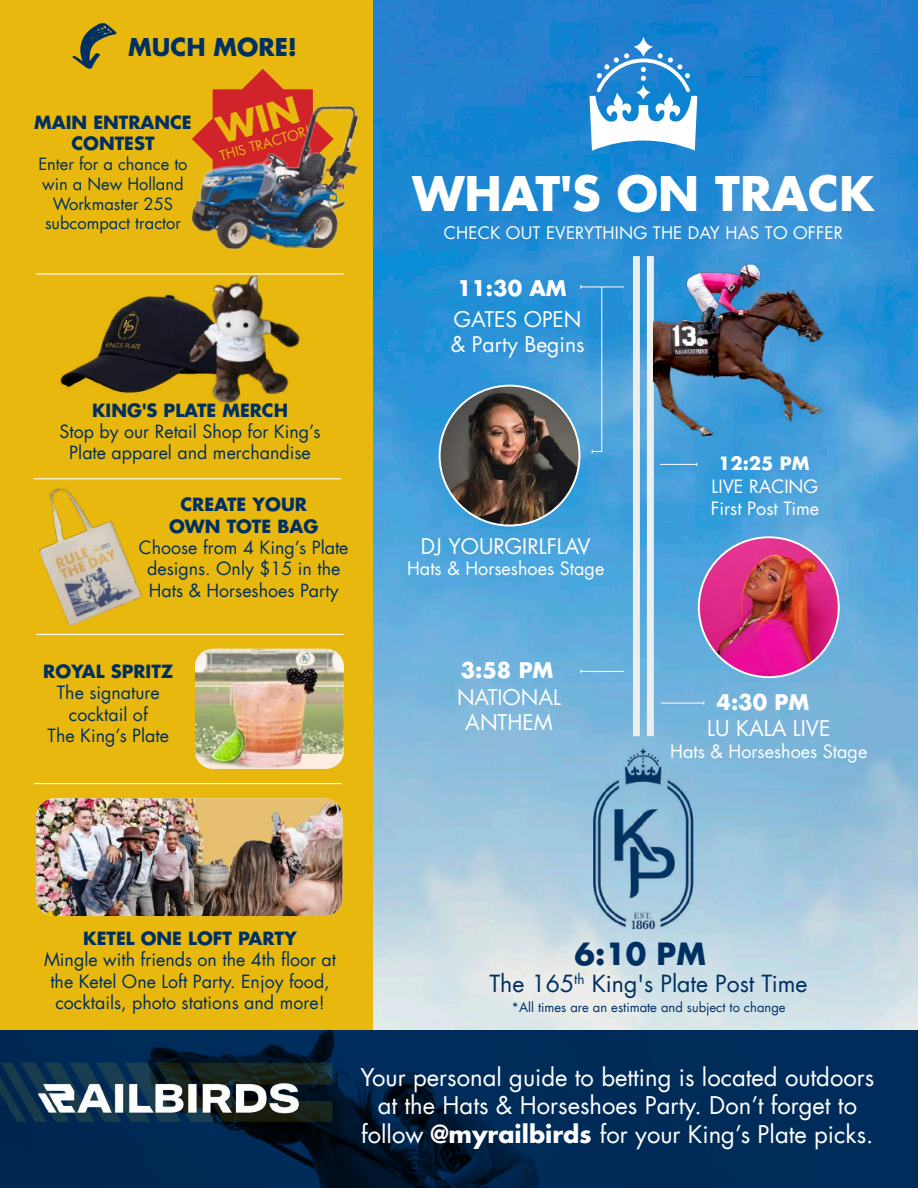
<style>
.page{position:relative;width:918px;height:1188px;background:#fff}
.page>*{position:absolute;margin:0;border:0;box-sizing:border-box;transform-origin:0 0}
.t1{font:700 46.65px "Futura LT";color:#fff}
.t2{font:700 29.85px "Futura LT";color:#003062}
.t3{font:700 24px "Futura LT";color:#003062}
.t4{font:23.85px/28.7px "Futura LT";color:#fff;text-align:center}
.t5{font:23.1px "Futura LT";color:#003062}
.t6{font:21.15px/25.3px "Futura LT";color:#fff}
.t7{font:700 21.15px "Futura LT";color:#fff}
.t8{font:18px/21.6px "Futura LT";color:#fff}
.t9{font:700 18px "Futura LT";color:#fff}
.t10{font:17.85px/21.5px "Futura LT";color:#003062;text-align:center}
.t11{font:700 17.85px/21.5px "Futura LT";color:#003062;text-align:center}
.t12{font:16.95px "Futura LT";letter-spacing:.01em;color:#fff}
.t13{font:16.5px/19.8px "Futura LT";color:#003062;text-align:center}
.t14{font:13.5px "Futura LT";color:#e8b80e}
.t15{font:12.9px "Futura LT";color:#003062}
.s1{font-weight:700}
</style>
<div class="page">
<img style="left:373px;top:0;width:545px;height:1031px">
<div style="left:0;top:0;width:373px;height:1031px;background:#e8b80e"></div>
<img style="left:0;top:1031px;width:918px;height:157px">
<img style="left:0;top:1041px;width:356px;height:102px">
<img style="left:191px;top:79px;width:184px;height:196px">
<img style="left:699px;top:537px;width:140px;height:140px;border-radius:70px">
<img style="left:195px;top:649px;width:149px;height:120px">
<img style="left:60px;top:295px;width:106px;height:98px">
<img style="left:166px;top:271px;width:148px;height:132px">
<img style="left:36px;top:798px;width:306px;height:118px">
<img style="left:33px;top:478px;width:129px;height:156px">
<img style="left:39px;top:522px;width:102px;height:104px">
<img style="left:0;top:1062px;width:336px;height:72px">
<img style="left:440px;top:386px;width:140px;height:140px;border-radius:70px">
<div style="left:647px;top:256px;width:7px;height:480px;background:#edefec"></div>
<div style="left:633px;top:256px;width:7px;height:480px;background:#edefec"></div>
<img style="left:654px;top:252px;width:197px;height:190px">
<img style="left:589px;top:749px;width:108px;height:197px">
<svg style="left:589px;top:37px;width:108px;height:114px"></svg>
<hr style="left:581px;top:287px;width:43px;height:1px;background:#fff">
<hr style="left:660px;top:464px;width:37px;height:1px;background:#fff">
<hr style="left:661px;top:703px;width:43px;height:1px;background:#fff">
<hr style="left:581px;top:671px;width:43px;height:1px;background:#fff">
<svg style="left:72px;top:23px;width:45px;height:46px"></svg>
<svg style="left:591px;top:286px;width:12px;height:167px;background:#50a4dc"></svg>
<hr style="left:36px;top:273px;width:308px;height:2px;background:#fff">
<hr style="left:34px;top:478px;width:307px;height:1px;background:#fff">
<hr style="left:36px;top:634px;width:308px;height:1px;background:#fff">
<hr style="left:34px;top:783px;width:308px;height:1px;background:#fff">
<img style="left:192px;top:69px;width:142px;height:140px">
<h3 class="t3" style="left:128px;top:31px;width:170px">MUCH MORE!</h3>
<p class="t11" style="left:34px;top:111px;width:159px">MAIN ENTRANCE<br>CONTEST</p>
<p class="t13" style="left:38px;top:154px;width:151px">Enter for a chance to win a New Holland<br>Workmaster 25S subcompact tractor</p>
<p class="t14" style="left:218px;top:148px;width:95px;rotate:-16deg">THIS TRACTOR!</p>
<p class="t11" style="left:92px;top:399px;width:197px">KING'S PLATE MERCH</p>
<p class="t10" style="left:59px;top:421px;width:263px">Stop by our Retail Shop for King’s<br>Plate apparel and merchandise</p>
<p class="t11" style="left:169px;top:494px;width:151px">CREATE YOUR<br>OWN TOTE BAG</p>
<p class="t10" style="left:139px;top:537px;width:211px">Choose from 4 King’s Plate designs. Only $15 in the<br>Hats &amp; Horseshoes Party</p>
<p class="t11" style="left:43px;top:660px;width:132px">ROYAL SPRITZ</p>
<p class="t10" style="left:48px;top:682px;width:123px">The signature cocktail of<br>The King’s Plate</p>
<h1 class="t1" style="left:412px;top:162px;width:463px">WHAT'S ON TRACK</h1>
<p class="t12" style="left:444px;top:222px;width:401px">CHECK OUT EVERYTHING THE DAY HAS TO OFFER</p>
<p class="t7" style="left:457px;top:274px;width:111px">11:30 AM</p>
<p class="t6" style="left:451px;top:306px;width:135px">GATES OPEN &amp; Party Begins</p>
<p class="t6" style="left:421px;top:533px;width:171px">DJ YOURGIRLFLAV</p>
<p class="t8" style="left:407px;top:558px;width:199px">Hats &amp; Horseshoes Stage</p>
<p class="t7" style="left:461px;top:656px;width:94px">3:58 PM</p>
<p class="t6" style="left:457px;top:685px;width:106px;text-align:center">NATIONAL<br>ANTHEM</p>
<p class="t9" style="left:718px;top:452px;width:93px">12:25 PM</p>
<p class="t8" style="left:711px;top:476px;width:110px">LIVE RACING<br>First Post Time</p>
<p class="t7" style="left:717px;top:688px;width:94px">4:30 PM</p>
<p class="t6" style="left:707px;top:716px;width:125px">LU KALA LIVE</p>
<p class="t8" style="left:670px;top:740px;width:199px">Hats &amp; Horseshoes Stage</p>
<p class="t11" style="left:83px;top:927px;width:215px">KETEL ONE LOFT PARTY</p>
<p class="t10" style="left:44px;top:949px;width:294px">Mingle with friends on the 4th floor at the Ketel One Loft Party. Enjoy food, cocktails, photo stations and more!</p>
<h2 class="t2" style="left:575px;top:934px;width:133px">6:10 PM</h2>
<p class="t5" style="left:489px;top:969px;width:320px">The 165<sup>th</sup> King's Plate Post Time</p>
<p class="t15" style="left:511px;top:999px;width:276px">*All times are an estimate and subject to change</p>
<h3 class="t4" style="left:361px;top:1063px;width:515px">Your personal guide to betting is located outdoors at the Hats &amp; Horseshoes Party. Don’t forget to follow <span class="s1">@myrailbirds</span> for your King’s Plate picks.</h3>
</div>
